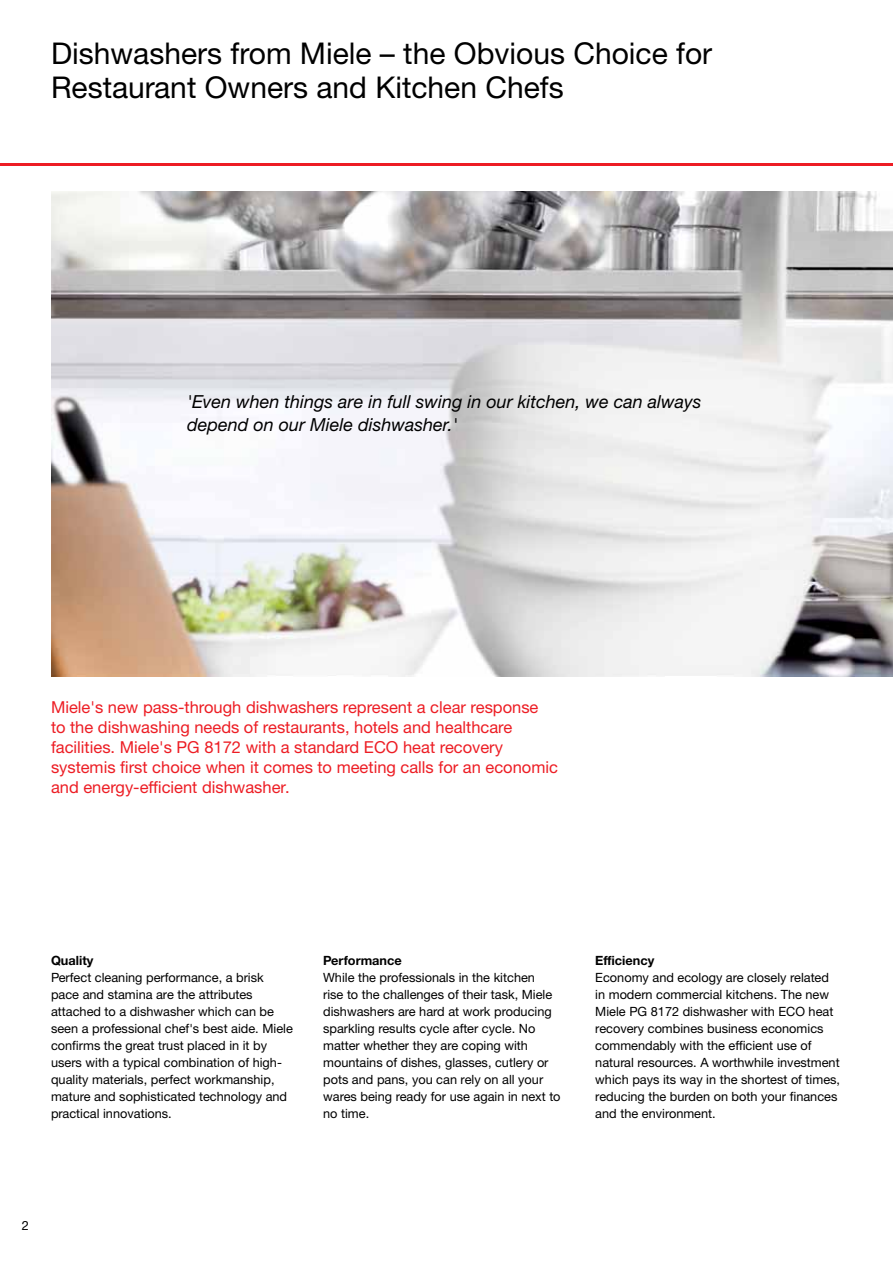
<style>
.page{position:relative;width:893px;height:1263px;background:#fff}
.page>*{position:absolute;margin:0;border:0;box-sizing:border-box;transform-origin:0 0}
.t1{font:30px/34px "Helvetica Neue LTW1 G";color:#000}
.t2{font:italic 18px/22.5px "Helvetica Neue LTW1 G";color:#000}
.t3{font:16.5px/19.8px "Helvetica Neue LTW1 G";color:#ed1d24}
.t4{font:12.75px/17px "Helvetica Neue LTW1 G";color:#000}
.t5{font:700 12.75px "Helvetica Neue LTW1 G";color:#000}
</style>
<div class="page">
<hr style="left:0;top:164px;width:893px;height:2px;background:#ed1d24">
<img style="left:51px;top:191px;width:842px;height:485px">
<h1 class="t1" style="left:51px;top:36px;width:663px">Dishwashers from Miele – the Obvious Choice for<br>Restaurant Owners and Kitchen Chefs</h1>
<h2 class="t2" style="left:187px;top:391px;width:516px">'Even when things are in full swing in our kitchen, we can always depend on our Miele dishwasher.'</h2>
<p class="t3" style="left:51px;top:697px;width:508px">Miele's new pass-through dishwashers represent a clear response<br>to the dishwashing needs of restaurants, hotels and healthcare facilities. Miele's PG 8172 with a standard ECO heat recovery systemis first choice when it comes to meeting calls for an economic and energy-efficient dishwasher.</p>
<p class="t5" style="left:51px;top:953px;width:44px">Quality</p>
<p class="t4" style="left:51px;top:969px;width:243px">Perfect cleaning performance, a brisk pace and stamina are the attributes attached to a dishwasher which can be seen a professional chef's best aide. Miele confirms the great trust placed in it by users with a typical combination of high&shy;quality materials, perfect workmanship, mature and sophisticated technology and practical innovations.</p>
<p class="t5" style="left:323px;top:953px;width:80px">Performance</p>
<p class="t4" style="left:323px;top:969px;width:239px">While the professionals in the kitchen<br>rise to the challenges of their task, Miele dishwashers are hard at work producing sparkling results cycle after cycle. No matter whether they are coping with mountains of dishes, glasses, cutlery or pots and pans, you can rely on all your wares being ready for use again in next to no time.</p>
<p class="t5" style="left:595px;top:953px;width:61px">Efficiency</p>
<p class="t4" style="left:595px;top:969px;width:246px">Economy and ecology are closely related in modern commercial kitchens. The new Miele PG 8172 dishwasher with ECO heat recovery combines business economics commendably with the efficient use of natural resources. A worthwhile investment which pays its way in the shortest of times, reducing the burden on both your finances and the environment.</p>
<p class="t4" style="left:22px;top:1216px;width:9px">2</p>
</div>
